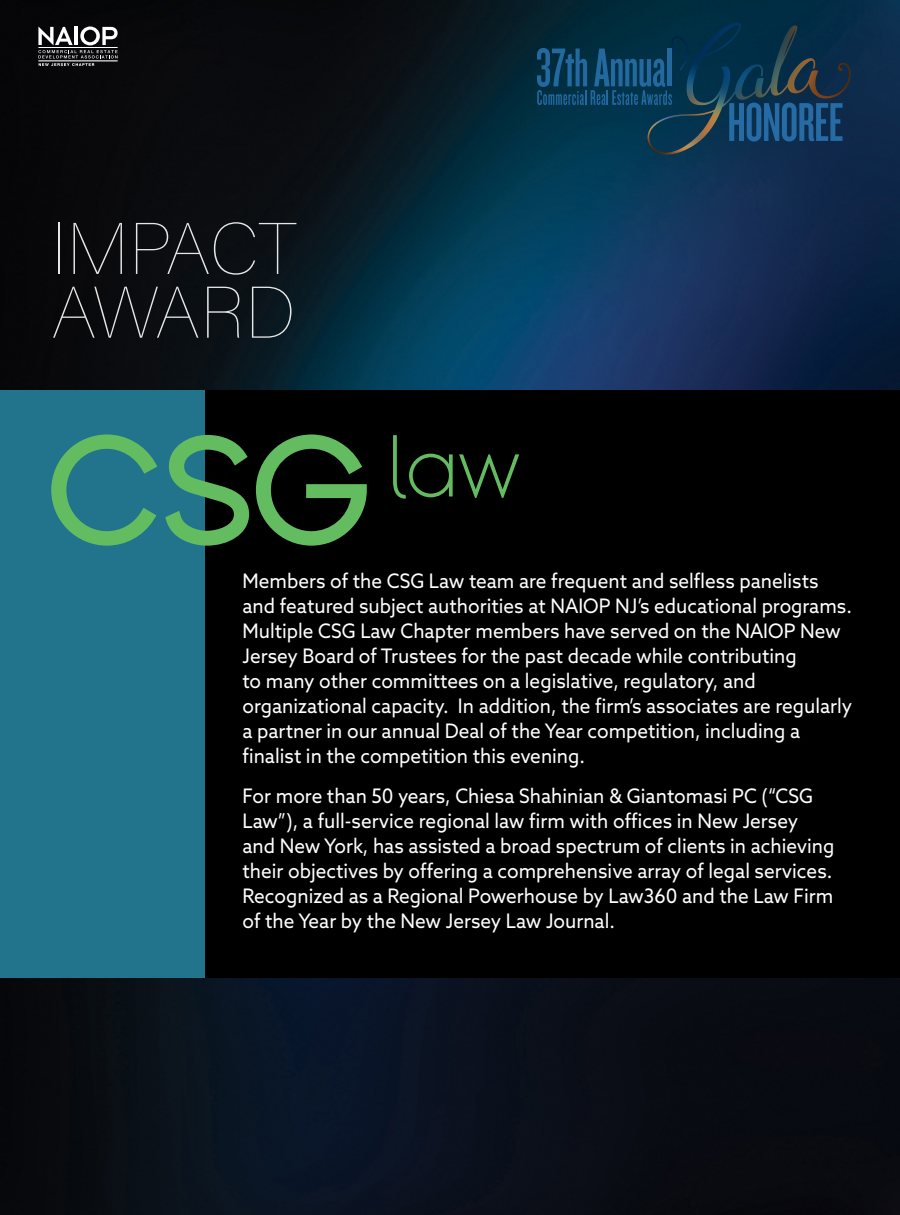
<style>
.page{position:relative;width:900px;height:1215px;background:#fff}
.page>*{position:absolute;margin:0;border:0;box-sizing:border-box;transform-origin:0 0}
.t1{font:100 72.5px/63.8px "Acumin Pro";color:#fff}
.t2{font:56.88px "Knockout HTF47 Bantamweight";letter-spacing:-.01em;color:#266ba4}
.t3{font:20px/25px "Azo Sans";color:#fff;scale:.95 1}
</style>
<div class="page">
<img style="left:0;top:0;width:900px;height:1215px">
<svg style="left:38px;top:27px;width:80px;height:39px"></svg>
<img style="left:647px;top:23px;width:204px;height:132px">
<svg style="left:537px;top:48px;width:135px;height:57px"></svg>
<hr style="left:667px;top:49px;width:4px;height:37px;background:#2369a0">
<div style="left:0;top:390px;width:900px;height:588px;background:#000"></div>
<div style="left:0;top:390px;width:205px;height:588px;background:#21748c"></div>
<svg style="left:51px;top:434px;width:106px;height:112px"></svg>
<svg style="left:165px;top:435px;width:84px;height:111px"></svg>
<svg style="left:256px;top:434px;width:111px;height:112px"></svg>
<svg style="left:459px;top:454px;width:60px;height:44px"></svg>
<svg style="left:393px;top:435px;width:60px;height:64px"></svg>
<h1 class="t1" style="left:51px;top:214px;width:247px">IMPACT<br>AWARD</h1>
<h2 class="t2" style="left:727px;top:94px;width:118px">HONOREE</h2>
<p class="t3" style="left:242px;top:568px;width:643px">Members of the CSG Law team are frequent and selfless panelists and featured subject authorities at NAIOP NJ’s educational programs.<br>Multiple CSG Law Chapter members have served on the NAIOP New Jersey Board of Trustees for the past decade while contributing<br>to many other committees on a legislative, regulatory, and organizational capacity. In addition, the firm’s associates are regularly a partner in our annual Deal of the Year competition, including a finalist in the competition this evening.</p>
<p class="t3" style="left:242px;top:783px;width:625px">For more than 50 years, Chiesa Shahinian &amp; Giantomasi PC (“CSG Law”), a full-service regional law firm with offices in New Jersey and New York, has assisted a broad spectrum of clients in achieving their objectives by offering a comprehensive array of legal services.<br>Recognized as a Regional Powerhouse by Law360 and the Law Firm of the Year by the New Jersey Law Journal.</p>
</div>
